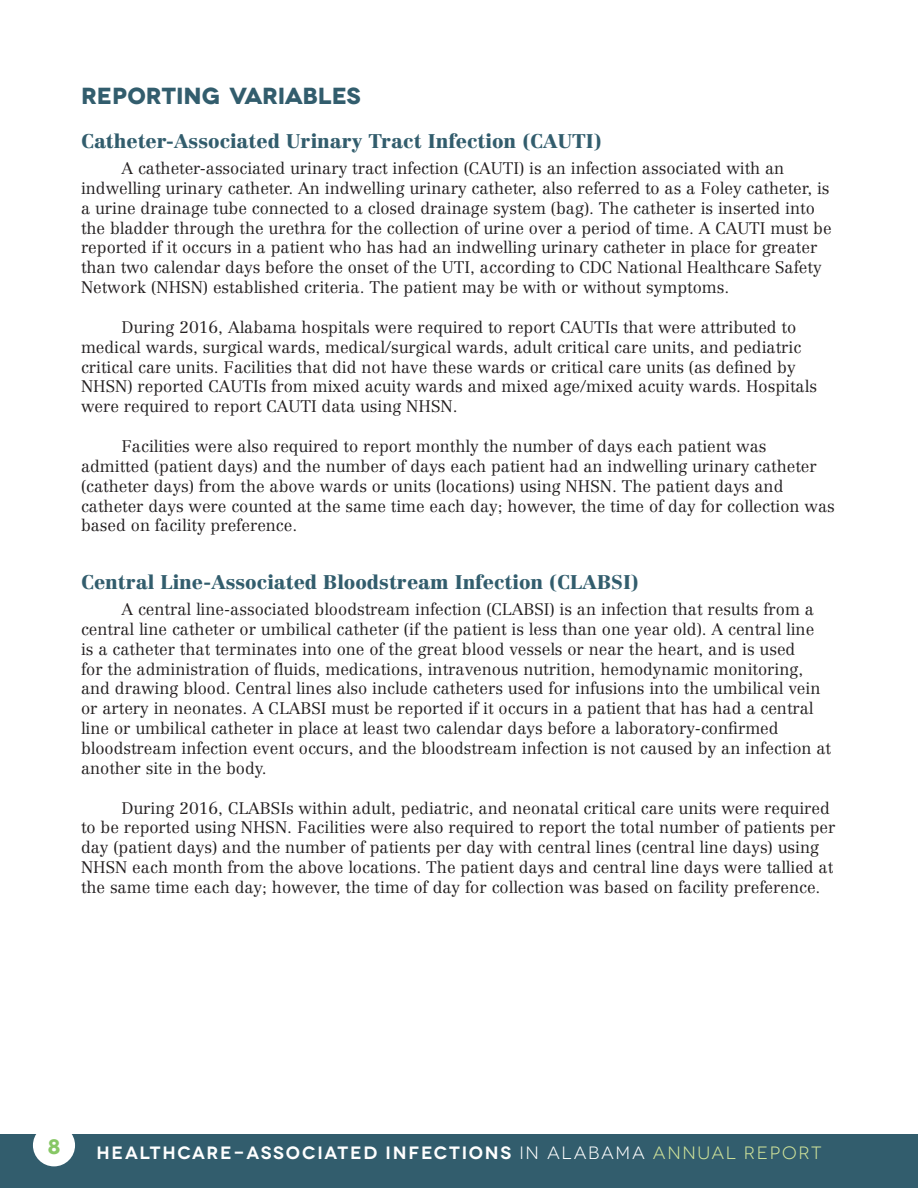
<style>
.page{position:relative;width:918px;height:1188px;background:#fff}
.page>*{position:absolute;margin:0;border:0;box-sizing:border-box;transform-origin:0 0}
.t1{font:700 23.25px "Novecentowide";color:#325d6d}
.t2{font:700 20.85px "Novecentowide";color:#87c765}
.t3{font:900 19.5px "Centennial";color:#325d6d}
.t4{font:600 17.85px "Novecentowide";letter-spacing:.1em;color:#fff}
._375{font:300 16.5px/19.8px "Centennial";color:#231f20}
.s1{font-weight:400}
.s2{font-weight:400;color:#d0e39a}
</style>
<div class="page">
<div style="left:0;top:1134px;width:918px;height:54px;background:#325d6d"></div>
<div style="left:33px;top:1124px;width:42px;height:42px;background:#fff;border-radius:50%"></div>
<p class="t1" style="left:81px;top:82px;width:281px">REPORTING VARIABLES</p>
<p class="t3" style="left:81px;top:129px;width:522px">Catheter-Associated Urinary Tract Infection (CAUTI)</p>
<p class="_375" style="left:81px;top:158px;width:752px;text-indent:40px">A catheter-associated urinary tract infection (CAUTI) is an infection associated with an indwelling urinary catheter. An indwelling urinary catheter, also referred to as a Foley catheter, is a urine drainage tube connected to a closed drainage system (bag). The catheter is inserted into the bladder through the urethra for the collection of urine over a period of time. A CAUTI must be reported if it occurs in a patient who has had an indwelling urinary catheter in place for greater than two calendar days before the onset of the UTI, according to CDC National Healthcare Safety Network (NHSN) established criteria. The patient may be with or without symptoms.</p>
<p class="_375" style="left:81px;top:317px;width:737px;text-indent:40px">During 2016, Alabama hospitals were required to report CAUTIs that were attributed to medical wards, surgical wards, medical/surgical wards, adult critical care units, and pediatric critical care units. Facilities that did not have these wards or critical care units (as defined by NHSN) reported CAUTIs from mixed acuity wards and mixed age/mixed acuity wards. Hospitals were required to report CAUTI data using NHSN.</p>
<p class="_375" style="left:81px;top:436px;width:755px;text-indent:40px">Facilities were also required to report monthly the number of days each patient was admitted (patient days) and the number of days each patient had an indwelling urinary catheter (catheter days) from the above wards or units (locations) using NHSN. The patient days and catheter days were counted at the same time each day; however, the time of day for collection was based on facility preference.</p>
<p class="t3" style="left:81px;top:570px;width:559px">Central Line-Associated Bloodstream Infection (CLABSI)</p>
<p class="_375" style="left:81px;top:599px;width:752px;text-indent:40px">A central line-associated bloodstream infection (CLABSI) is an infection that results from a central line catheter or umbilical catheter (if the patient is less than one year old). A central line<br>is a catheter that terminates into one of the great blood vessels or near the heart, and is used<br>for the administration of fluids, medications, intravenous nutrition, hemodynamic monitoring, and drawing blood. Central lines also include catheters used for infusions into the umbilical vein or artery in neonates. A CLABSI must be reported if it occurs in a patient that has had a central line or umbilical catheter in place at least two calendar days before a laboratory-confirmed bloodstream infection event occurs, and the bloodstream infection is not caused by an infection at another site in the body.</p>
<p class="_375" style="left:81px;top:798px;width:756px;text-indent:40px">During 2016, CLABSIs within adult, pediatric, and neonatal critical care units were required to be reported using NHSN. Facilities were also required to report the total number of patients per day (patient days) and the number of patients per day with central lines (central line days) using NHSN each month from the above locations. The patient days and central line days were tallied at the same time each day; however, the time of day for collection was based on facility preference.</p>
<p class="t2" style="left:48px;top:1134px;width:14px">8</p>
<p class="t4" style="left:96px;top:1142px;width:727px">HEALTHCARE-ASSOCIATED INFECTIONS <span class="s1">IN ALABAMA</span> <span class="s2">ANNUAL REPORT</span></p>
</div>
